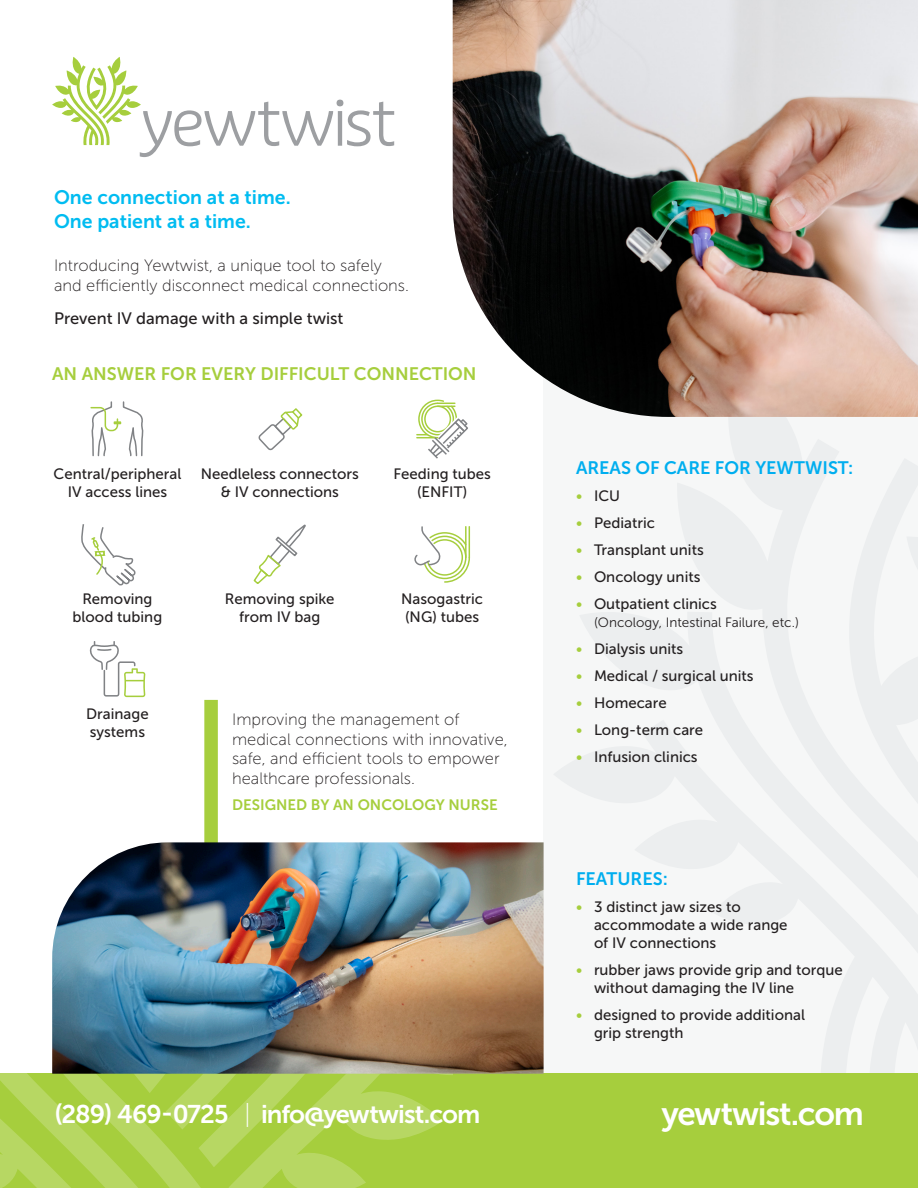
<style>
.page{position:relative;width:918px;height:1188px;background:#fff}
.page>*{position:absolute;margin:0;border:0;box-sizing:border-box;transform-origin:0 0}
.t1{font:33px "Museo Sans 700";letter-spacing:-.04em;color:#fff}
.t2{font:25.5px "Museo Sans 700";letter-spacing:-.04em;color:#fff}
.t3{font:19.5px/23.4px "Museo Sans 700";color:#00bcf1}
.Subhead_caps_green{font:18px "Museo Sans 700";color:#a6ce3d}
.Subhead_caps_green-2{font:18px "Museo Sans 700";color:#00aeef}
.t4{font:16.5px/19.8px "Museo Sans 100";color:#231f20}
.t5{font:16.5px "Museo Sans 500";color:#231f20}
.t6{font:15px/18px "Museo Sans 500";color:#231f20;text-align:center}
.t7{font:15px "Museo Sans 700";color:#a6ce3d}
.t8{font:13.5px "Museo Sans 300";color:#231f20}
.s1{color:#a6ce3d}
.s2{font-family:"Museo Sans 100"}
</style>
<div class="page">
<div style="left:204px;top:700px;width:14px;height:156px;background:#a6ce3d"></div>
<div style="left:544px;top:342px;width:374px;height:732px;background:#f6f7f7"></div>
<svg style="left:52px;top:57px;width:342px;height:100px"></svg>
<div style="left:0;top:1074px;width:918px;height:114px;background:#a6ce3d"></div>
<svg style="left:0;top:1074px;width:453px;height:114px"></svg>
<img style="left:453px;top:0;width:465px;height:417px">
<img style="left:52px;top:842px;width:492px;height:232px">
<svg style="left:90px;top:401px;width:54px;height:56px"></svg>
<svg style="left:253px;top:525px;width:53px;height:59px"></svg>
<svg style="left:258px;top:408px;width:45px;height:43px"></svg>
<svg style="left:417px;top:399px;width:53px;height:59px"></svg>
<svg style="left:414px;top:526px;width:57px;height:57px"></svg>
<svg style="left:81px;top:524px;width:55px;height:62px"></svg>
<svg style="left:90px;top:641px;width:55px;height:56px"></svg>
<p class="t3" style="left:54px;top:186px;width:238px">One connection at a time.<br>One patient at a time.</p>
<p class="t4" style="left:54px;top:256px;width:357px">Introducing Yewtwist, a unique tool to safely and efficiently disconnect medical connections.</p>
<p class="t5" style="left:54px;top:309px;width:291px">Prevent IV damage with a simple twist</p>
<p class="Subhead_caps_green" style="left:52px;top:364px;width:426px">AN ANSWER FOR EVERY DIFFICULT CONNECTION</p>
<p class="t6" style="left:54px;top:465px;width:129px">Central/peripheral<br>IV access lines</p>
<p class="t6" style="left:201px;top:465px;width:160px">Needleless connectors &amp; IV connections</p>
<p class="t6" style="left:393px;top:465px;width:99px">Feeding tubes (ENFIT)</p>
<p class="t6" style="left:73px;top:590px;width:91px">Removing blood tubing</p>
<p class="t6" style="left:86px;top:705px;width:64px;text-align:left">Drainage systems</p>
<p class="t6" style="left:225px;top:590px;width:111px">Removing spike from IV bag</p>
<p class="t6" style="left:401px;top:590px;width:83px;text-align:left">Nasogastric (NG) tubes</p>
<p class="t4" style="left:232px;top:709px;width:277px">Improving the management of medical connections with innovative, safe, and efficient tools to empower healthcare professionals.</p>
<p class="t7" style="left:232px;top:796px;width:267px">DESIGNED BY AN ONCOLOGY NURSE</p>
<p class="Subhead_caps_green-2" style="left:576px;top:458px;width:279px">AREAS OF CARE FOR YEWTWIST:</p>
<p class="t6" style="left:576px;top:487px;width:46px"><span class="s1">•</span> ICU</p>
<p class="t6" style="left:576px;top:514px;width:80px"><span class="s1">•</span> Pediatric</p>
<p class="t6" style="left:576px;top:541px;width:129px"><span class="s1">•</span> Transplant units</p>
<p class="t6" style="left:576px;top:568px;width:126px"><span class="s1">•</span> Oncology units</p>
<p class="t6" style="left:576px;top:595px;width:142px"><span class="s1">•</span> Outpatient clinics</p>
<p class="t8" style="left:594px;top:615px;width:206px">(Oncology, Intestinal Failure, etc.)</p>
<p class="t6" style="left:576px;top:640px;width:109px"><span class="s1">•</span> Dialysis units</p>
<p class="t6" style="left:576px;top:667px;width:179px"><span class="s1">•</span> Medical / surgical units</p>
<p class="t6" style="left:576px;top:694px;width:92px"><span class="s1">•</span> Homecare</p>
<p class="t6" style="left:576px;top:721px;width:129px"><span class="s1">•</span> Long-term care</p>
<p class="t6" style="left:576px;top:748px;width:123px"><span class="s1">•</span> Infusion clinics</p>
<p class="Subhead_caps_green-2" style="left:576px;top:868px;width:93px">FEATURES:</p>
<p class="t6" style="left:594px;top:898px;width:195px;text-align:left;text-indent:-18px"><span class="s1">•</span> 3 distinct jaw sizes to accommodate a wide range of IV connections</p>
<p class="t6" style="left:594px;top:961px;width:250px;text-align:left;text-indent:-18px"><span class="s1">•</span> rubber jaws provide grip and torque without damaging the IV line</p>
<p class="t6" style="left:594px;top:1006px;width:213px;text-align:left;text-indent:-18px"><span class="s1">•</span> designed to provide additional grip strength</p>
<p class="t2" style="left:54px;top:1100px;width:428px">(289) 469-0725 <span class="s2">|</span> info@yewtwist.com</p>
<p class="t1" style="left:662px;top:1095px;width:204px">yewtwist.com</p>
</div>
